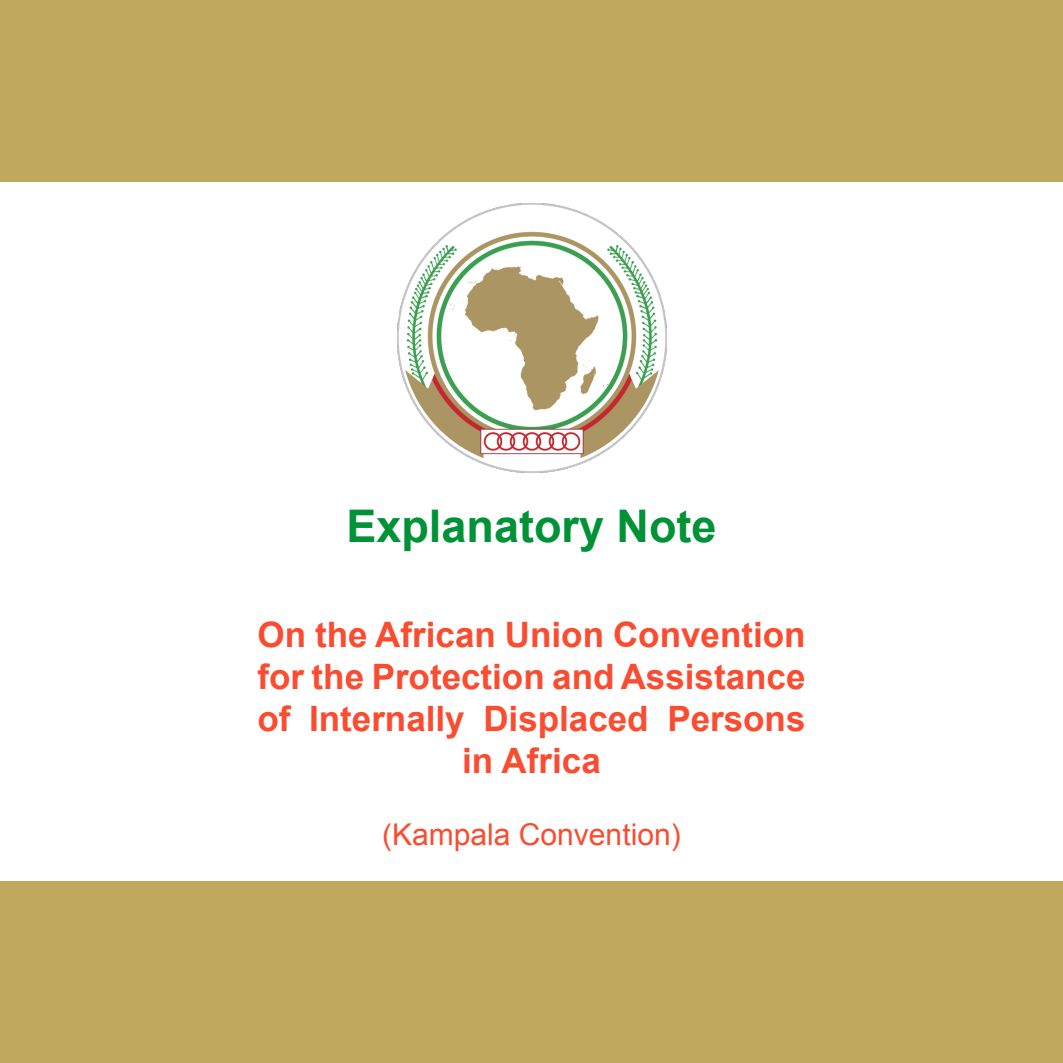
<style>
.page{position:relative;width:1063px;height:1063px;background:#fff}
.page>*{position:absolute;margin:0;border:0;box-sizing:border-box;transform-origin:0 0}
.t1{font:700 45px "Arial";color:#009237}
.t2{font:700 35px/42px "Arial";color:#fa4c30;text-align:center}
.t3{font:30px "Arial";color:#fa4c30}
</style>
<div class="page">
<div style="left:0;top:0;width:1063px;height:181px;background:#c0a95f"></div>
<div style="left:0;top:882px;width:1063px;height:181px;background:#c0a95f"></div>
<img style="left:397px;top:203px;width:270px;height:270px">
<p class="t1" style="left:346px;top:496px;width:372px">Explanatory Note</p>
<p class="t2" style="left:257px;top:615px;width:550px">On the African Union Convention for the Protection and Assistance of Internally Displaced Persons in Africa</p>
<p class="t3" style="left:382px;top:815px;width:300px">(Kampala Convention)</p>
</div>
